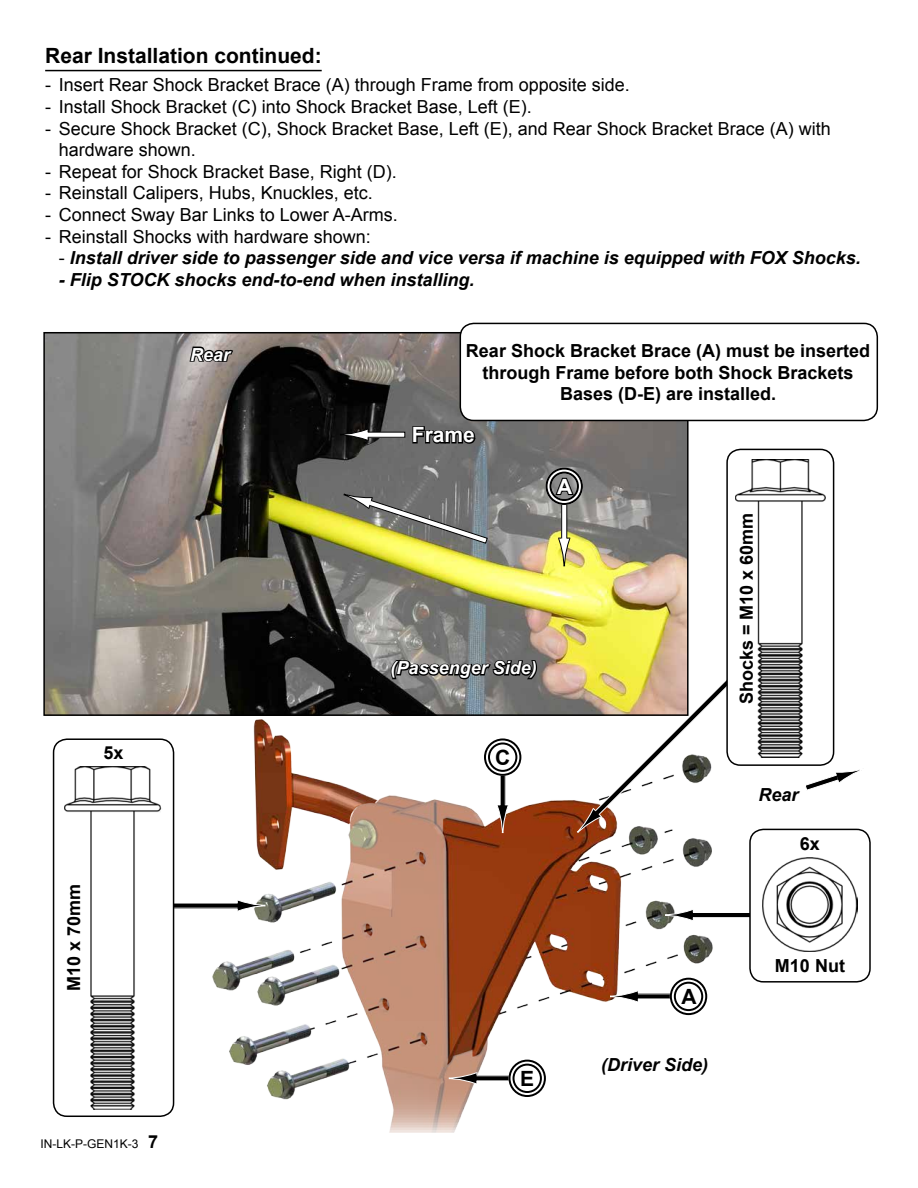
<style>
.page{position:relative;width:918px;height:1188px;background:#fff}
.page>*{position:absolute;margin:0;border:0;box-sizing:border-box;transform-origin:0 0}
.t1{font:700 21px "Arial";color:#000}
.t2{font:700 21px "Arial";color:#fff}
.t3{font:18px/21.6px "Arial";color:#000}
.t4{font:italic 700 18px "Arial";color:#000}
.t5{font:700 18px/21.6px "Arial";color:#000;text-align:center}
.t6{font:italic 700 18px "Arial";color:#fff}
.t7{font:12px "Arial";color:#000}
.s1{font-weight:400;font-style:normal}
.s2{font-weight:700;font-size:18px}
</style>
<div class="page">
<img style="left:46px;top:335px;width:640px;height:378px">
<svg style="left:389px;top:658px;width:150px;height:23px"></svg>
<div style="left:562px;top:501px;width:5px;height:37px;background:#fff"></div>
<div style="left:561px;top:501px;width:6px;height:38px;border:1px solid #000"></div>
<svg style="left:558px;top:537px;width:13px;height:30px"></svg>
<div style="left:546px;top:468px;width:37px;height:37px;border:6px solid #fff;border-radius:50%"></div>
<div style="left:546px;top:468px;width:37px;height:37px;border:2px solid #000;border-radius:50%"></div>
<div style="left:550px;top:472px;width:29px;height:29px;border:2px solid #000;border-radius:50%"></div>
<svg style="left:554px;top:476px;width:21px;height:20px"></svg>
<svg style="left:343px;top:494px;width:145px;height:50px"></svg>
<svg style="left:411px;top:423px;width:66px;height:22px"></svg>
<div style="left:368px;top:432px;width:37px;height:5px;background:#fff"></div>
<div style="left:367px;top:432px;width:38px;height:6px;border:1px solid #000"></div>
<svg style="left:340px;top:428px;width:29px;height:13px"></svg>
<svg style="left:188px;top:345px;width:47px;height:19px"></svg>
<div style="left:460px;top:323px;width:417px;height:97px;background:#fff;border-radius:13px"></div>
<div style="left:460px;top:323px;width:418px;height:98px;border:2px solid #000;border-radius:13px"></div>
<img style="left:195px;top:711px;width:518px;height:422px">
<div style="left:158px;top:903px;width:80px;height:5px;background:#000"></div>
<svg style="left:236px;top:899px;width:30px;height:13px"></svg>
<div style="left:477px;top:1076px;width:33px;height:5px;background:#000"></div>
<svg style="left:448px;top:1072px;width:30px;height:13px"></svg>
<svg style="left:512px;top:1063px;width:31px;height:31px"></svg>
<div style="left:509px;top:1060px;width:37px;height:37px;border:6px solid #fff;border-radius:50%"></div>
<div style="left:509px;top:1060px;width:37px;height:37px;border:2px solid #000;border-radius:50%"></div>
<div style="left:513px;top:1064px;width:29px;height:29px;border:2px solid #000;border-radius:50%"></div>
<svg style="left:519px;top:1069px;width:16px;height:19px"></svg>
<div style="left:500px;top:772px;width:5px;height:33px;background:#000"></div>
<div style="left:500px;top:772px;width:6px;height:34px;border:1px solid #fff"></div>
<svg style="left:496px;top:804px;width:13px;height:29px"></svg>
<svg style="left:487px;top:741px;width:31px;height:32px"></svg>
<div style="left:484px;top:738px;width:37px;height:38px;border:6px solid #fff;border-radius:50%"></div>
<div style="left:484px;top:738px;width:37px;height:38px;border:2px solid #000;border-radius:50%"></div>
<div style="left:488px;top:742px;width:29px;height:30px;border:2px solid #000;border-radius:50%"></div>
<svg style="left:494px;top:747px;width:18px;height:21px"></svg>
<div style="left:638px;top:994px;width:33px;height:5px;background:#000"></div>
<svg style="left:610px;top:990px;width:29px;height:13px"></svg>
<svg style="left:673px;top:981px;width:31px;height:31px"></svg>
<div style="left:670px;top:978px;width:37px;height:37px;border:6px solid #fff;border-radius:50%"></div>
<div style="left:670px;top:978px;width:37px;height:37px;border:2px solid #000;border-radius:50%"></div>
<div style="left:674px;top:982px;width:29px;height:29px;border:2px solid #000;border-radius:50%"></div>
<svg style="left:678px;top:986px;width:22px;height:20px"></svg>
<svg style="left:600px;top:1055px;width:110px;height:22px"></svg>
<div style="left:693px;top:912px;width:79px;height:6px;background:#000"></div>
<div style="left:693px;top:912px;width:79px;height:6px;border:1px solid #fff"></div>
<svg style="left:665px;top:908px;width:29px;height:14px"></svg>
<div style="left:750px;top:829px;width:120px;height:153px;background:#fff;border-radius:14px"></div>
<div style="left:749px;top:829px;width:122px;height:154px;border:2px solid #000;border-radius:14px"></div>
<img style="left:763px;top:857px;width:94px;height:94px">
<div style="left:54px;top:739px;width:120px;height:377px;background:#fff;border-radius:14px"></div>
<div style="left:53px;top:738px;width:121px;height:379px;border:2px solid #000;border-radius:14px"></div>
<img style="left:65px;top:766px;width:97px;height:343px">
<svg style="left:577px;top:623px;width:287px;height:211px"></svg>
<div style="left:727px;top:449px;width:107px;height:316px;background:#fff;border-radius:14px"></div>
<div style="left:726px;top:449px;width:108px;height:317px;border:2px solid #000;border-radius:14px"></div>
<img style="left:736px;top:460px;width:89px;height:297px">
<hr style="left:45px;top:70px;width:277px;height:1px;background:#000">
<p class="t1" style="left:45px;top:42px;width:278px">Rear Installation continued:</p>
<p class="t3" style="left:45px;top:74px;width:586px">- Insert Rear Shock Bracket Brace (A) through Frame from opposite side.</p>
<p class="t3" style="left:45px;top:96px;width:488px">- Install Shock Bracket (C) into Shock Bracket Base, Left (E).</p>
<p class="t3" style="left:59px;top:118px;width:774px;text-indent:-14px">- Secure Shock Bracket (C), Shock Bracket Base, Left (E), and Rear Shock Bracket Brace (A) with hardware shown.</p>
<p class="t3" style="left:45px;top:161px;width:353px">- Repeat for Shock Bracket Base, Right (D).</p>
<p class="t3" style="left:45px;top:182px;width:329px">- Reinstall Calipers, Hubs, Knuckles, etc.</p>
<p class="t3" style="left:45px;top:204px;width:354px">- Connect Sway Bar Links to Lower A-Arms.</p>
<p class="t3" style="left:45px;top:226px;width:327px">- Reinstall Shocks with hardware shown:</p>
<p class="t4" style="left:59px;top:246px;width:804px"><span class="s1">-</span> Install driver side to passenger side and vice versa if machine is equipped with FOX Shocks.</p>
<p class="t4" style="left:59px;top:268px;width:417px">- Flip STOCK shocks end-to-end when installing.</p>
<p class="t6" style="left:190px;top:342px;width:42px">Rear</p>
<p class="t5" style="left:466px;top:340px;width:406px">Rear Shock Bracket Brace (A) must be inserted through Frame before both Shock Brackets<br>Bases (D-E) are installed.</p>
<p class="t5" style="left:104px;top:742px;width:22px">5x</p>
<p class="t5" style="left:64px;top:991px;width:109px;rotate:-90deg">M10 x 70mm</p>
<p class="t7" style="left:40px;top:1135px;width:119px">IN-LK-P-GEN1K-3 <span class="s2">7</span></p>
<p class="t2" style="left:412px;top:421px;width:65px">Frame</p>
<p class="t2" style="left:557px;top:473px;width:17px">A</p>
<p class="t6" style="left:391px;top:656px;width:148px">(Passenger Side)</p>
<p class="t1" style="left:495px;top:743px;width:17px">C</p>
<p class="t5" style="left:736px;top:704px;width:193px;rotate:-90deg">Shocks = M10 x 60mm</p>
<p class="t4" style="left:758px;top:783px;width:42px">Rear</p>
<p class="t5" style="left:800px;top:834px;width:22px">6x</p>
<p class="t1" style="left:520px;top:1065px;width:16px">E</p>
<p class="t1" style="left:681px;top:983px;width:17px">A</p>
<p class="t4" style="left:601px;top:1053px;width:109px">(Driver Side)</p>
<p class="t5" style="left:775px;top:955px;width:72px">M10 Nut</p>
</div>
